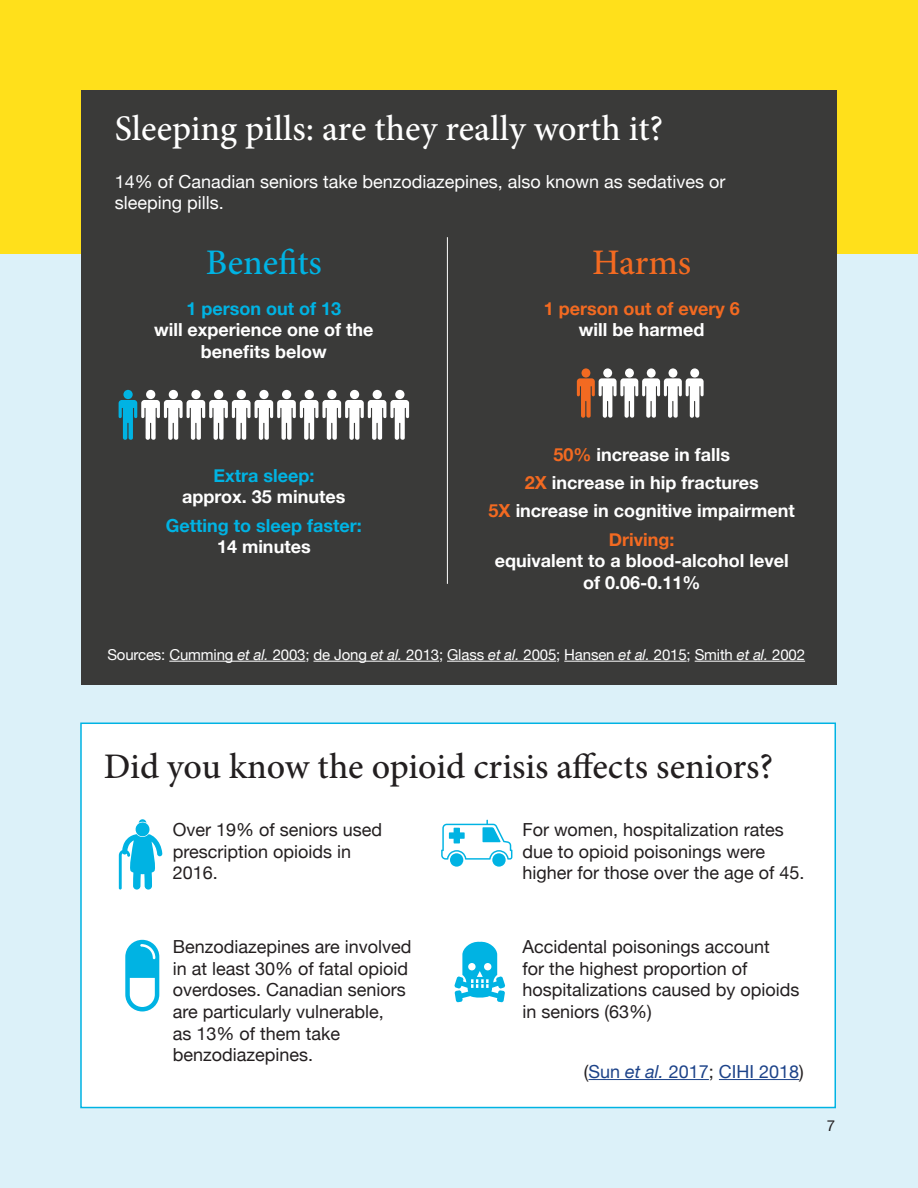
<style>
.page{position:relative;width:918px;height:1188px;background:#fff}
.page>*{position:absolute;margin:0;border:0;box-sizing:border-box;transform-origin:0 0}
.Heading_2{font:500 36px "Minion Pro";color:#231f20}
.Heading_2-2{font:500 36px "Minion Pro";color:#fff}
.Heading_2-3{font:500 36px "Minion Pro";color:#00b3e3}
.Heading_2-4{font:500 36px "Minion Pro";letter-spacing:-.01em;color:#f36a21}
.t1{font:18px/21.6px "Helvetica Neue";color:#231f20}
.t2{font:700 18px/21.6px "Helvetica Neue";color:#fff;text-align:center}
.t3{font:18px/21.6px "Helvetica Neue";color:#fff}
.t4{font:700 18px "Helvetica Neue";color:#00b3e3}
.t5{font:700 18px "Helvetica Neue";color:#f36a21}
.t6{font:18px "Helvetica Neue";color:#1d4389}
.t7{font:15px "Helvetica Neue";letter-spacing:-.01em;color:#fff}
.t8{font:15px "Helvetica Neue";color:#231f20}
.s1{color:#f36a21}
.s2{font-style:italic}
.s3{color:#231f20}
</style>
<div class="page">
<div style="left:0;top:0;width:918px;height:255px;background:#ffe01b"></div>
<div style="left:0;top:255px;width:918px;height:933px;background:#dcf1f9"></div>
<div style="left:81px;top:91px;width:756px;height:594px;background:#3a3a39"></div>
<div style="left:80px;top:723px;width:756px;height:385px;background:#fff;border:2px solid #00b3e3"></div>
<div style="left:146px;top:390px;width:9px;height:9px;background:#fff;border-radius:50%"></div>
<div style="left:169px;top:390px;width:9px;height:9px;background:#fff;border-radius:50%"></div>
<div style="left:191px;top:390px;width:10px;height:9px;background:#fff;border-radius:50%"></div>
<div style="left:214px;top:390px;width:9px;height:9px;background:#fff;border-radius:50%"></div>
<div style="left:237px;top:390px;width:9px;height:9px;background:#fff;border-radius:50%"></div>
<div style="left:259px;top:390px;width:10px;height:9px;background:#fff;border-radius:50%"></div>
<div style="left:282px;top:390px;width:9px;height:9px;background:#fff;border-radius:50%"></div>
<div style="left:305px;top:390px;width:9px;height:9px;background:#fff;border-radius:50%"></div>
<div style="left:327px;top:390px;width:10px;height:9px;background:#fff;border-radius:50%"></div>
<div style="left:350px;top:390px;width:9px;height:9px;background:#fff;border-radius:50%"></div>
<div style="left:373px;top:390px;width:9px;height:9px;background:#fff;border-radius:50%"></div>
<div style="left:395px;top:390px;width:10px;height:9px;background:#fff;border-radius:50%"></div>
<div style="left:123px;top:390px;width:10px;height:9px;background:#00b3e3;border-radius:50%"></div>
<svg style="left:119px;top:400px;width:290px;height:40px"></svg>
<hr style="left:447px;top:237px;width:1px;height:347px;background:#fff">
<div style="left:603px;top:368px;width:9px;height:10px;background:#fff;border-radius:50%"></div>
<div style="left:625px;top:368px;width:9px;height:10px;background:#fff;border-radius:50%"></div>
<div style="left:647px;top:368px;width:9px;height:10px;background:#fff;border-radius:50%"></div>
<div style="left:669px;top:368px;width:8px;height:10px;background:#fff;border-radius:50%"></div>
<div style="left:690px;top:368px;width:9px;height:10px;background:#fff;border-radius:50%"></div>
<div style="left:582px;top:368px;width:8px;height:10px;background:#f36a21;border-radius:50%"></div>
<svg style="left:577px;top:378px;width:127px;height:40px"></svg>
<svg style="left:119px;top:819px;width:43px;height:71px"></svg>
<svg style="left:441px;top:820px;width:71px;height:47px"></svg>
<svg style="left:125px;top:940px;width:34px;height:71px"></svg>
<svg style="left:455px;top:942px;width:50px;height:60px"></svg>
<hr style="left:589px;top:1079px;width:120px;height:1px;background:#1d4389">
<hr style="left:719px;top:1079px;width:80px;height:1px;background:#1d4389">
<hr style="left:169px;top:661px;width:136px;height:1px;background:#fff">
<hr style="left:314px;top:661px;width:125px;height:1px;background:#fff">
<hr style="left:447px;top:661px;width:109px;height:1px;background:#fff">
<hr style="left:564px;top:661px;width:123px;height:1px;background:#fff">
<hr style="left:695px;top:661px;width:110px;height:1px;background:#fff">
<p class="Heading_2-2" style="left:115px;top:105px;width:550px">Sleeping pills: are they really worth it?</p>
<p class="t3" style="left:115px;top:171px;width:612px">14% of Canadian seniors take benzodiazepines, also known as sedatives or sleeping pills.</p>
<p class="Heading_2-3" style="left:206px;top:238px;width:118px">Benefits</p>
<p class="Heading_2-4" style="left:592px;top:238px;width:100px">Harms</p>
<p class="t4" style="left:186px;top:294px;width:156px">1 person out of 13</p>
<p class="t2" style="left:154px;top:320px;width:221px">will experience one of the benefits below</p>
<p class="t5" style="left:544px;top:294px;width:198px">1 person out of every 6</p>
<p class="t2" style="left:579px;top:320px;width:127px">will be harmed</p>
<p class="t4" style="left:213px;top:461px;width:102px">Extra sleep:</p>
<p class="t2" style="left:182px;top:487px;width:165px">approx. 35 minutes</p>
<p class="t4" style="left:166px;top:511px;width:197px">Getting to sleep faster:</p>
<p class="t2" style="left:217px;top:536px;width:95px">14 minutes</p>
<p class="t2" style="left:553px;top:444px;width:178px"><span class="s1">50%</span> increase in falls</p>
<p class="t2" style="left:525px;top:472px;width:235px"><span class="s1">2X</span> increase in hip fractures</p>
<p class="t2" style="left:489px;top:501px;width:308px"><span class="s1">5X</span> increase in cognitive impairment</p>
<p class="t5" style="left:609px;top:525px;width:67px">Driving:</p>
<p class="t2" style="left:495px;top:551px;width:295px">equivalent to a blood-alcohol level of 0.06-0.11%</p>
<p class="t7" style="left:107px;top:644px;width:699px">Sources: Cumming <span class="s2">et al.</span> 2003; de Jong <span class="s2">et al.</span> 2013; Glass <span class="s2">et al.</span> 2005; Hansen <span class="s2">et al.</span> 2015; Smith <span class="s2">et al.</span> 2002</p>
<p class="Heading_2" style="left:104px;top:742px;width:671px">Did you know the opioid crisis affects seniors?</p>
<p class="t1" style="left:173px;top:820px;width:211px">Over 19% of seniors used prescription opioids in<br>2016.</p>
<p class="t1" style="left:522px;top:820px;width:284px">For women, hospitalization rates due to opioid poisonings were higher for those over the age of 45.</p>
<p class="t1" style="left:173px;top:937px;width:240px">Benzodiazepines are involved in at least 30% of fatal opioid overdoses. Canadian seniors are particularly vulnerable,<br>as 13% of them take benzodiazepines.</p>
<p class="t1" style="left:522px;top:937px;width:279px">Accidental poisonings account<br>for the highest proportion of hospitalizations caused by opioids in seniors (63%)</p>
<p class="t6" style="left:584px;top:1058px;width:222px"><span class="s3">(</span>Sun <span class="s2">et al.</span> 2017<span class="s3">;</span> CIHI 2018<span class="s3">)</span></p>
<p class="t8" style="left:827px;top:1115px;width:10px">7</p>
</div>
